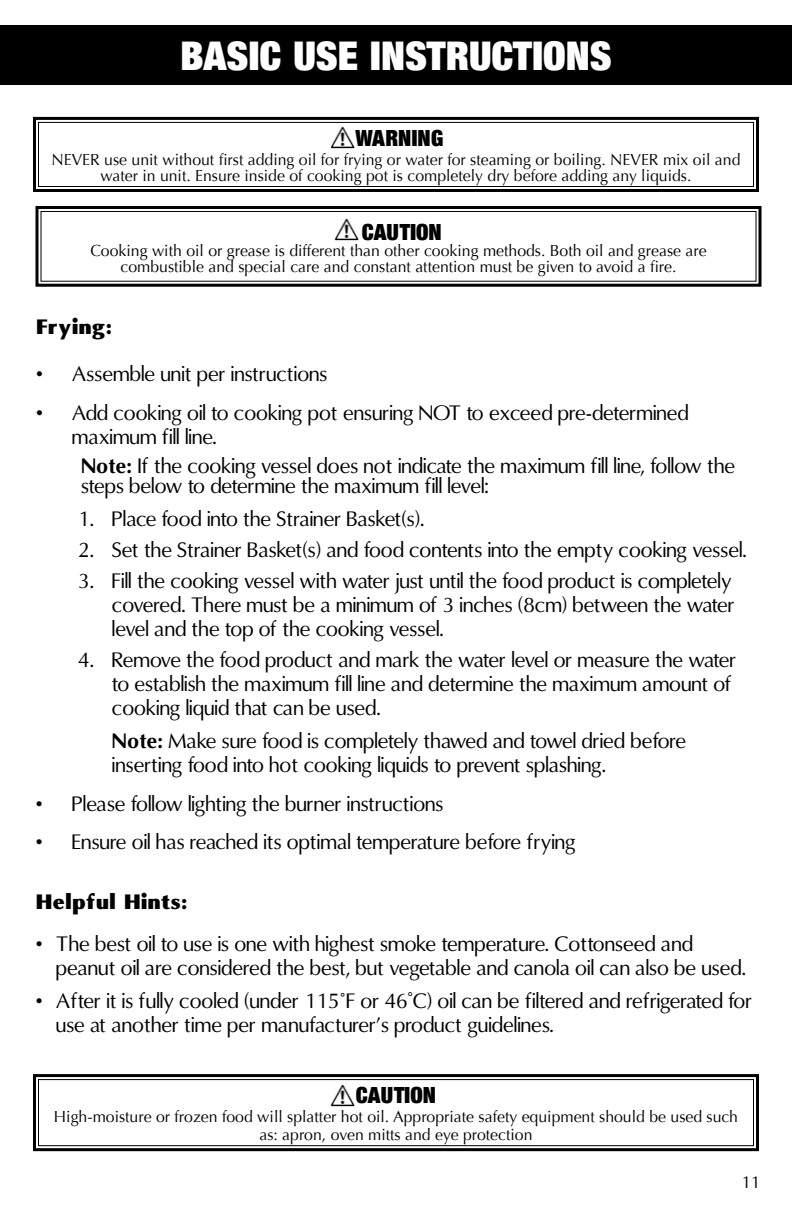
<style>
.page{position:relative;width:792px;height:1224px;background:#fff}
.page>*{position:absolute;margin:0;border:0;box-sizing:border-box;transform-origin:0 0}
.t1{font:42.6px "Sans Extra Black Condensed DTC";color:#fff}
.t2{font:24px "Sans Extra Black Condensed DTC";color:#000}
.t3{font:20px/24px "Omni";color:#000}
.t4{font:900 20px "Omni";color:#000}
.t5{font:16px/16px "Optima";color:#000;text-align:center}
.t6{font:16px "Omni";color:#000}
.s1{font-weight:700}
.s2{font-family:"Helvetica"}
.s3{font-family:"Helvetica";font-stretch:condensed}
</style>
<div class="page">
<div style="left:0;top:23px;width:792px;height:64px;background:#000"></div>
<svg style="left:33px;top:1074px;width:726px;height:78px"></svg>
<div style="left:38px;top:1079px;width:716px;height:67px;border:1px solid #000"></div>
<svg style="left:33px;top:116px;width:726px;height:76px"></svg>
<div style="left:38px;top:122px;width:716px;height:65px;border:1px solid #000"></div>
<svg style="left:35px;top:206px;width:727px;height:81px"></svg>
<div style="left:40px;top:211px;width:716px;height:71px;border:1px solid #000"></div>
<img style="left:330px;top:127px;width:25px;height:22px">
<img style="left:334px;top:219px;width:25px;height:22px">
<img style="left:330px;top:1084px;width:25px;height:23px">
<h1 class="t1" style="left:180px;top:30px;width:21px">BASIC</h1>
<h1 class="t1" style="left:293px;top:30px;width:22px">USE</h1>
<h1 class="t1" style="left:370px;top:30px;width:21px">INSTRUCTIONS</h1>
<p class="t2" style="left:356px;top:124px;width:89px">WARNING</p>
<p class="t5" style="left:51px;top:152px;width:691px">NEVER use unit without first adding oil for frying or water for steaming or boiling. NEVER mix oil and water in unit. Ensure inside of cooking pot is completely dry before adding any liquids.</p>
<p class="t2" style="left:362px;top:217px;width:82px">CAUTION</p>
<p class="t5" style="left:90px;top:243px;width:618px">Cooking with oil or grease is different than other cooking methods. Both oil and grease are combustible and special care and constant attention must be given to avoid a fire.</p>
<p class="t4" style="left:36px;top:314px;width:78px">Frying:</p>
<p class="t3" style="left:36px;top:362px;width:293px">• Assemble unit per instructions</p>
<p class="t3" style="left:72px;top:401px;width:618px;text-indent:-36px">• Add cooking oil to cooking pot ensuring NOT to exceed pre-determined maximum fill line.</p>
<p class="t3" style="left:81px;top:456px;width:656px;line-height:20px"><span class="s1">Note:</span> If the cooking vessel does not indicate the maximum fill line, follow the steps below to determine the maximum fill level:</p>
<p class="t3" style="left:78px;top:507px;width:348px">1. Place food into the Strainer Basket(s).</p>
<p class="t3" style="left:78px;top:538px;width:670px">2. Set the Strainer Basket(s) and food contents into the empty cooking vessel.</p>
<p class="t3" style="left:112px;top:569px;width:624px;text-indent:-34px">3. Fill the cooking vessel with water just until the food product is completely covered. There must be a minimum of 3 inches (8cm) between the water level and the top of the cooking vessel.</p>
<p class="t3" style="left:112px;top:648px;width:626px;text-indent:-34px">4. Remove the food product and mark the water level or measure the water to establish the maximum fill line and determine the maximum amount of cooking liquid that can be used.</p>
<p class="t3" style="left:112px;top:729px;width:576px"><span class="s1">Note:</span> Make sure food is completely thawed and towel dried before inserting food into hot cooking liquids to prevent splashing.</p>
<p class="t3" style="left:36px;top:792px;width:409px">• Please follow lighting the burner instructions</p>
<p class="t3" style="left:36px;top:830px;width:541px">• Ensure oil has reached its optimal temperature before frying</p>
<p class="t4" style="left:36px;top:889px;width:153px">Helpful Hints:</p>
<p class="t3" style="left:56px;top:932px;width:692px;text-indent:-20px">• The best oil to use is one with highest smoke temperature. Cottonseed and peanut oil are considered the best, but vegetable and canola oil can also be used.</p>
<p class="t3" style="left:56px;top:989px;width:698px;text-indent:-20px">• After it is fully cooled (under 115<span class="s2">˚</span>F or 46<span class="s3">˚</span>C) oil can be filtered and refrigerated for use at another time per manufacturer’s product guidelines.</p>
<p class="t2" style="left:356px;top:1081px;width:82px">CAUTION</p>
<p class="t5" style="left:54px;top:1108px;width:686px;line-height:18px">High-moisture or frozen food will splatter hot oil. Appropriate safety equipment should be used such as: apron, oven mitts and eye protection</p>
<p class="t6" style="left:741px;top:1172px;width:20px">11</p>
</div>
